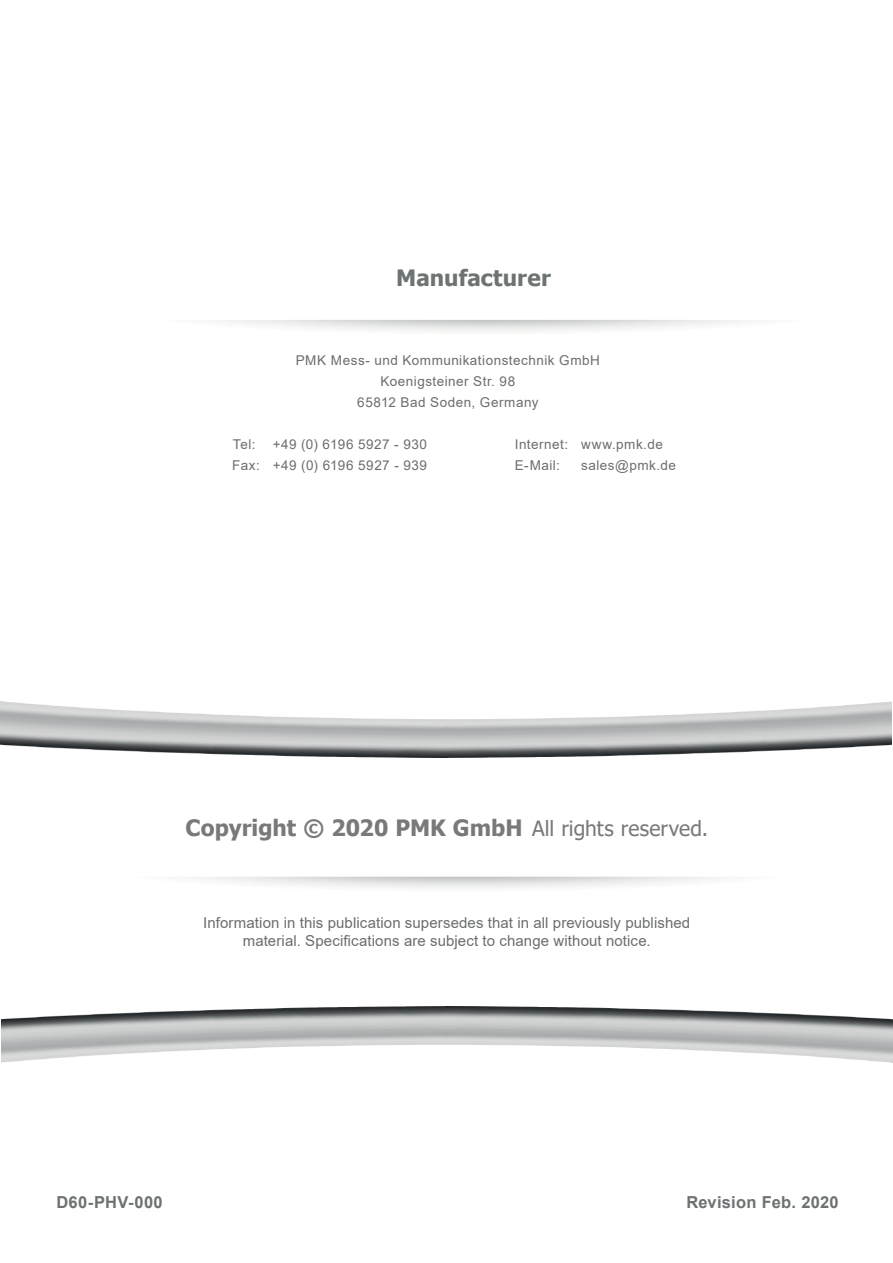
<style>
.page{position:relative;width:893px;height:1263px;background:#fff}
.page>*{position:absolute;margin:0;border:0;box-sizing:border-box;transform-origin:0 0}
.Überschrift_ohne_Unt{font:700 22.5px "Tahoma";color:#787978}
.t1{font:700 22.5px "Tahoma";letter-spacing:.005em;color:#6d7373}
.t2{font:700 16.5px "Arial";letter-spacing:.015em;color:#6c7172}
.Fließtext_Text{font:15px "Arial";letter-spacing:.005em;color:#6b6d6e}
.Fließtext_Text-2{font:13.5px/21px "Arial";letter-spacing:.035em;color:#6b6d6e;text-align:center}
.s1{font-weight:400;font-size:21px}
</style>
<div class="page">
<img style="left:1px;top:1010px;width:892px;height:52px">
<svg style="left:212px;top:1006px;width:470px;height:4px"></svg>
<img style="left:0;top:701px;width:892px;height:53px">
<svg style="left:211px;top:754px;width:470px;height:4px"></svg>
<p class="t1" style="left:396px;top:262px;width:156px">Manufacturer</p>
<p class="Fließtext_Text-2" style="left:296px;top:350px;width:306px">PMK Mess- und Kommunikationstechnik GmbH<br>Koenigsteiner Str. 98<br>65812 Bad Soden, Germany</p>
<p class="Fließtext_Text-2" style="left:233px;top:434px;width:24px">Tel:</p>
<p class="Fließtext_Text-2" style="left:273px;top:434px;width:156px">+49 (0) 6196 5927 - 930</p>
<p class="Fließtext_Text-2" style="left:515px;top:434px;width:150px">Internet: www.pmk.de</p>
<p class="Fließtext_Text-2" style="left:232px;top:455px;width:196px">Fax: +49 (0) 6196 5927 - 939</p>
<p class="Fließtext_Text-2" style="left:515px;top:455px;width:47px">E-Mail:</p>
<p class="Fließtext_Text-2" style="left:581px;top:455px;width:96px">sales@pmk.de</p>
<p class="Überschrift_ohne_Unt" style="left:185px;top:812px;width:524px">Copyright © 2020 PMK GmbH <span class="s1">All rights reserved.</span></p>
<p class="Fließtext_Text" style="left:203px;top:912px;width:488px">Information in this publication supersedes that in all previously published</p>
<p class="Fließtext_Text" style="left:243px;top:930px;width:409px">material. Specifications are subject to change without notice.</p>
<p class="t2" style="left:56px;top:1191px;width:108px">D60-PHV-000</p>
<p class="t2" style="left:686px;top:1191px;width:154px">Revision Feb. 2020</p>
</div>
